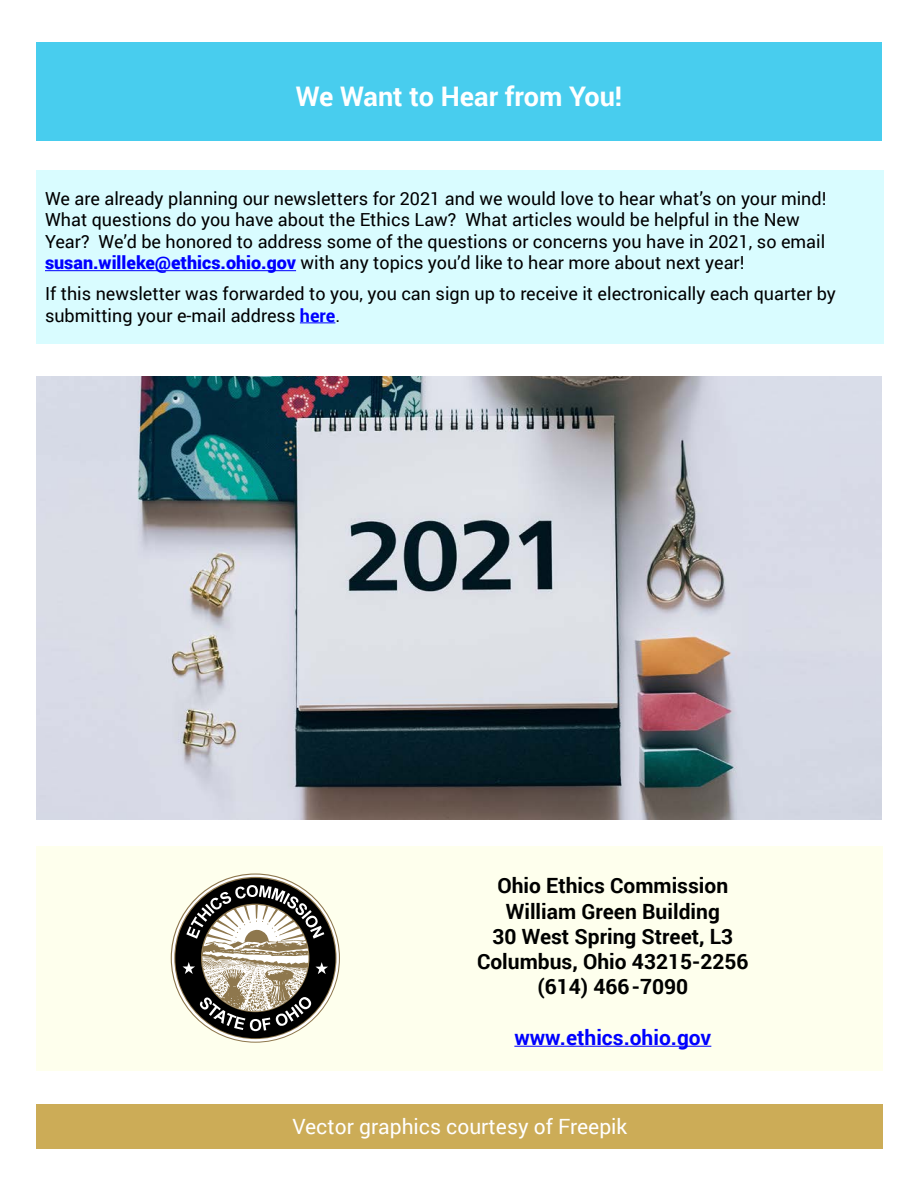
<style>
.page{position:relative;width:918px;height:1188px;background:#fff}
.page>*{position:absolute;margin:0;border:0;box-sizing:border-box;transform-origin:0 0}
.t1{font:700 27px "Roboto";color:#fff}
.t2{font:700 21px/25.2px "Roboto";color:#000;text-align:center}
.t3{font:21px "Roboto";color:#fff}
.t4{font:700 21px "Roboto";color:#00f}
.t5{font:18px/21.6px "Roboto";color:#000}
.s1{font-weight:900;color:#00f}
.s2{font-weight:700;color:#00f}
</style>
<div class="page">
<div style="left:36px;top:170px;width:847px;height:174px;background:#d9fcff"></div>
<div style="left:36px;top:42px;width:846px;height:99px;background:#48cdee"></div>
<hr style="left:45px;top:270px;width:251px;height:1px;background:#00f">
<hr style="left:300px;top:322px;width:35px;height:1px;background:#00f">
<img style="left:36px;top:376px;width:846px;height:444px">
<div style="left:37px;top:846px;width:846px;height:225px;background:#feffed"></div>
<div style="left:37px;top:1104px;width:846px;height:45px;background:#ccac57"></div>
<svg style="left:172px;top:875px;width:167px;height:167px"></svg>
<div style="left:175px;top:878px;width:160px;height:160px;background:#000;border-radius:50%"></div>
<svg style="left:183px;top:885px;width:145px;height:146px"></svg>
<hr style="left:514px;top:1046px;width:197px;height:1px;background:#00f">
<p class="t1" style="left:296px;top:77px;width:328px">We Want to Hear from You!</p>
<p class="t5" style="left:45px;top:187px;width:783px">We are already planning our newsletters for 2021 and we would love to hear what’s on your mind!<br>What questions do you have about the Ethics Law? What articles would be helpful in the New Year? We’d be honored to address some of the questions or concerns you have in 2021, so email <span class="s1">susan.willeke@ethics.ohio.gov</span> with any topics you’d like to hear more about next year!</p>
<p class="t5" style="left:45px;top:282px;width:792px">If this newsletter was forwarded to you, you can sign up to receive it electronically each quarter by submitting your e-mail address <span class="s2">here</span>.</p>
<p class="t2" style="left:477px;top:873px;width:273px">Ohio Ethics Commission<br>William Green Building<br>30 West Spring Street, L3<br>Columbus, Ohio 43215-2256 (614) 466-7090</p>
<p class="t4" style="left:514px;top:1022px;width:198px">www.ethics.ohio.gov</p>
<p class="t3" style="left:292px;top:1112px;width:336px">Vector graphics courtesy of Freepik</p>
</div>
